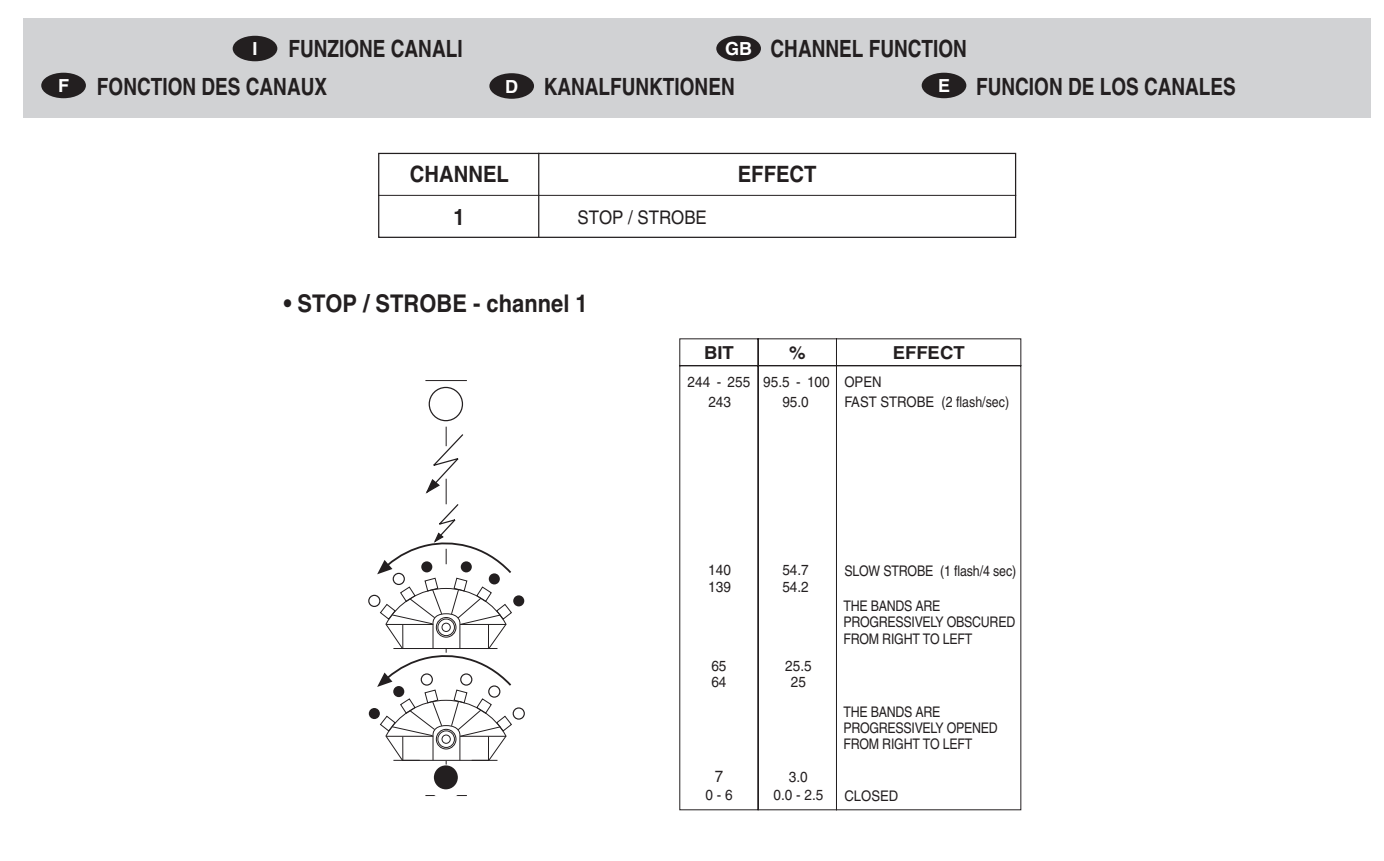
<style>
.page{position:relative;width:1384px;height:861px;background:#fff}
.page>*{position:absolute;margin:0;border:0;box-sizing:border-box;transform-origin:0 0}
.t1{font:700 24.5px "Helvetica";color:#231f20;scale:.9 1}
.t2{font:700 23.75px "Helvetica";color:#231f20;scale:.8 1}
.t3{font:700 22.5px "Helvetica";color:#231f20;scale:.9 1}
.t4{font:18.75px "Helvetica";color:#231f20;scale:.9 1}
.t5{font:700 18px "Helvetica";color:#231f20;scale:1.04 1}
.t6{font:700 18px "Helvetica";color:#fff}
.t7{font:16.25px "Helvetica";color:#231f20;scale:.93 1}
.t8{font:14.5px/16.2px "Helvetica";letter-spacing:-.02em;color:#231f20;scale:.85 1}
.t9{font:14.5px "Helvetica";letter-spacing:-.02em;color:#231f20;scale:.93 1}
.t10{font:14.5px "Helvetica";color:#231f20;scale:.9 1}
.t11{font:14.5px "Helvetica";color:#231f20;scale:.93 1}
.t12{font:14.5px "Helvetica";letter-spacing:-.02em;color:#231f20;scale:.9 1}
</style>
<div class="page">
<div style="left:378px;top:153px;width:638px;height:85px;border:1px solid #231f20"></div>
<hr style="left:538px;top:153px;width:1px;height:84px;background:#231f20">
<hr style="left:378px;top:195px;width:638px;height:1px;background:#231f20">
<div style="left:24px;top:18px;width:1346px;height:99px;background:#d1d2d4"></div>
<div style="left:233px;top:36px;width:44px;height:25px;background:#231f20;border-radius:50%"></div>
<div style="left:716px;top:36px;width:45px;height:25px;background:#231f20;border-radius:50%"></div>
<div style="left:489px;top:73px;width:45px;height:26px;background:#231f20;border-radius:50%"></div>
<div style="left:921px;top:73px;width:45px;height:25px;background:#231f20;border-radius:50%"></div>
<div style="left:41px;top:73px;width:45px;height:25px;background:#231f20;border-radius:50%"></div>
<svg style="left:679px;top:338px;width:342px;height:472px"></svg>
<hr style="left:425px;top:794px;width:42px;height:1px;background:#231f20">
<hr style="left:425px;top:380px;width:42px;height:1px;background:#231f20">
<div style="left:428px;top:386px;width:35px;height:35px;border:1px solid #231f20;border-radius:50%"></div>
<svg style="left:424px;top:755px;width:43px;height:43px"></svg>
<svg style="left:368px;top:426px;width:157px;height:338px"></svg>
<h2 class="t2" style="left:288px;top:40px;width:219px">FUNZIONE CANALI</h2>
<h2 class="t2" style="left:770px;top:40px;width:247px">CHANNEL FUNCTION</h2>
<h2 class="t2" style="left:97px;top:78px;width:289px">FONCTION DES CANAUX</h2>
<h2 class="t2" style="left:543px;top:78px;width:240px">KANALFUNKTIONEN</h2>
<h2 class="t2" style="left:976px;top:78px;width:326px">FUNCION DE LOS CANALES</h2>
<p class="t6" style="left:252px;top:42px;width:7px">I</p>
<p class="t6" style="left:725px;top:42px;width:28px">GB</p>
<p class="t6" style="left:58px;top:79px;width:12px">F</p>
<p class="t6" style="left:505px;top:80px;width:14px">D</p>
<p class="t6" style="left:938px;top:79px;width:14px">E</p>
<h3 class="t3" style="left:410px;top:166px;width:111px">CHANNEL</h3>
<h3 class="t3" style="left:737px;top:166px;width:89px">EFFECT</h3>
<h3 class="t3" style="left:453px;top:209px;width:14px">1</h3>
<p class="t4" style="left:577px;top:210px;width:145px">STOP / STROBE</p>
<h1 class="t1" style="left:284px;top:294px;width:339px">• STOP / STROBE - channel 1</h1>
<p class="t5" style="left:704px;top:346px;width:30px">BIT</p>
<p class="t5" style="left:789px;top:346px;width:17px">%</p>
<p class="t5" style="left:892px;top:346px;width:71px">EFFECT</p>
<p class="t11" style="left:687px;top:377px;width:210px">244 - 255 95.5 - 100 OPEN</p>
<p class="t9" style="left:708px;top:396px;width:26px">243</p>
<p class="t9" style="left:782px;top:396px;width:30px">95.0</p>
<p class="t10" style="left:844px;top:396px;width:185px">FAST STROBE (2 flash/sec)</p>
<p class="t9" style="left:708px;top:564px;width:26px">140</p>
<p class="t9" style="left:782px;top:564px;width:30px">54.7</p>
<p class="t9" style="left:708px;top:581px;width:26px">139</p>
<p class="t9" style="left:782px;top:581px;width:30px">54.2</p>
<p class="t9" style="left:711px;top:660px;width:18px">65</p>
<p class="t9" style="left:785px;top:660px;width:30px">25.5</p>
<p class="t9" style="left:711px;top:676px;width:18px">64</p>
<p class="t9" style="left:790px;top:676px;width:18px">25</p>
<p class="t7" style="left:714px;top:770px;width:11px">7</p>
<p class="t9" style="left:789px;top:771px;width:22px">3.0</p>
<p class="t8" style="left:844px;top:564px;width:204px">SLOW STROBE (1 flash/4 sec)</p>
<p class="t8" style="left:843px;top:599px;width:204px">THE BANDS ARE<br>PROGRESSIVELY OBSCURED<br>FROM RIGHT TO LEFT</p>
<p class="t8" style="left:843px;top:704px;width:183px">THE BANDS ARE<br>PROGRESSIVELY OPENED<br>FROM RIGHT TO LEFT</p>
<p class="t9" style="left:705px;top:789px;width:31px">0 - 6</p>
<p class="t9" style="left:773px;top:789px;width:55px">0.0 - 2.5</p>
<p class="t12" style="left:844px;top:790px;width:62px">CLOSED</p>
</div>
